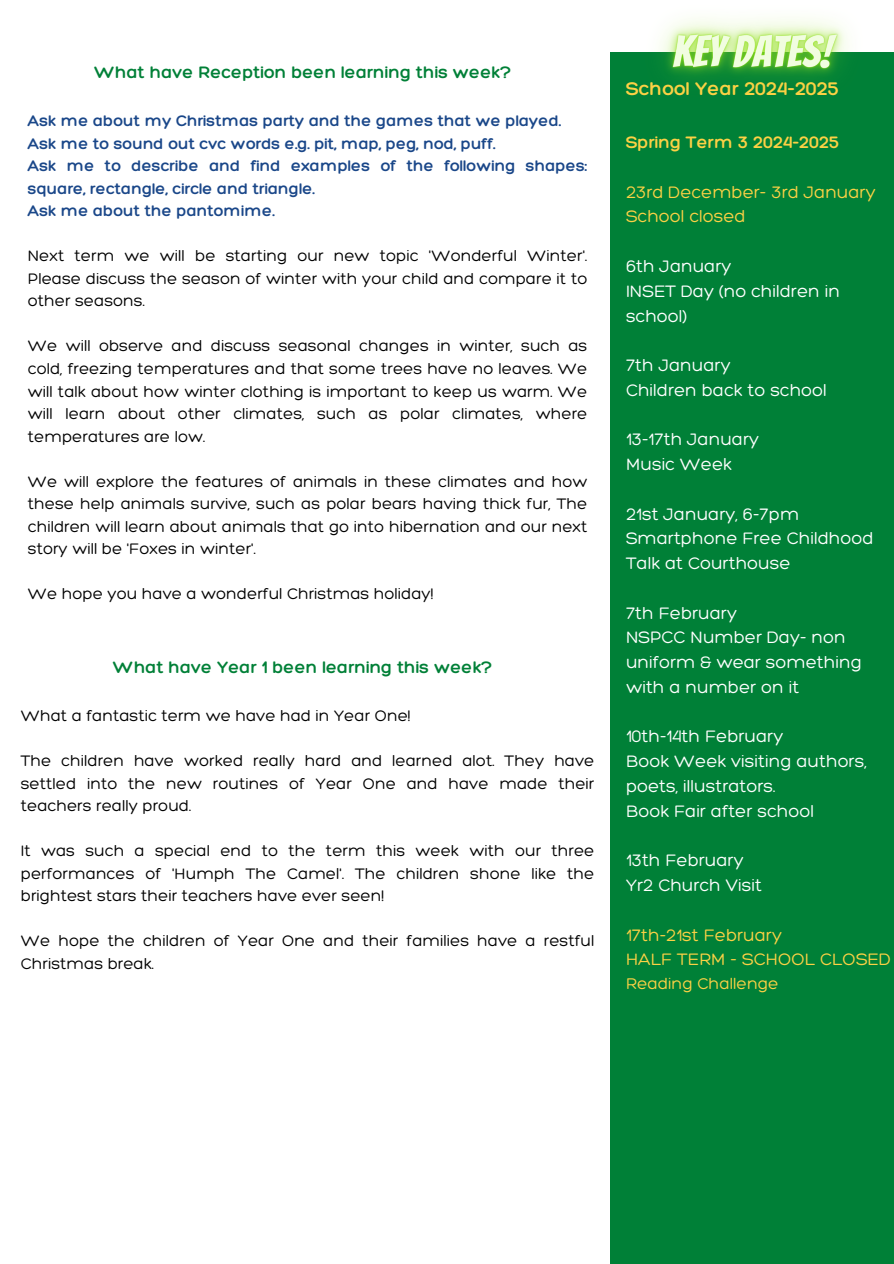
<style>
.page{position:relative;width:894px;height:1264px;background:#fff}
.page>*{position:absolute;margin:0;border:0;box-sizing:border-box;transform-origin:0 0}
.t1{font:300 19.8px "Hero";color:#fcd145}
.t2{font:300 18px/24.8px "Hero";color:#fff}
.t3{font:300 18px/24.8px "Hero";color:#fcd145}
.t4{font:300 18px "Hero";color:#008037}
.t5{font:300 18px "Hero";color:#fcd145}
.t6{font:300 16.8px "Hero";color:#fcd145}
.t7{font:300 16.5px/22.5px "Hero";color:#000;text-align:justify}
.t8{font:300 16.5px/22.5px "Hero";color:#1a4789}
</style>
<div class="page">
<div style="left:609px;top:52px;width:284px;height:1211px;background:#008037"></div>
<img style="left:659px;top:18px;width:189px;height:61px">
<h2 class="t4" style="left:94px;top:61px;width:418px">What have Reception been learning this week?</h2>
<p class="t8" style="left:28px;top:109px;width:534px">Ask me about my Christmas party and the games that we played.</p>
<p class="t8" style="left:28px;top:132px;width:469px">Ask me to sound out cvc words e.g. pit, map, peg, nod, puff.</p>
<p class="t8" style="left:28px;top:154px;width:561px">Ask me to describe and find examples of the following shapes: square, rectangle, circle and triangle.</p>
<p class="t8" style="left:28px;top:199px;width:248px">Ask me about the pantomime.</p>
<p class="t7" style="left:28px;top:244px;width:561px">Next term we will be starting our new topic 'Wonderful Winter'.<br>Please discuss the season of winter with your child and compare it to other seasons.</p>
<p class="t7" style="left:28px;top:334px;width:561px">We will observe and discuss seasonal changes in winter, such as cold, freezing temperatures and that some trees have no leaves. We will talk about how winter clothing is important to keep us warm. We will learn about other climates, such as polar climates, where temperatures are low.</p>
<p class="t7" style="left:28px;top:469px;width:561px">We will explore the features of animals in these climates and how these help animals survive, such as polar bears having thick fur, The children will learn about animals that go into hibernation and our next story will be 'Foxes in winter'.</p>
<p class="t7" style="left:28px;top:582px;width:407px">We hope you have a wonderful Christmas holiday!</p>
<h2 class="t4" style="left:113px;top:655px;width:381px">What have Year 1 been learning this week?</h2>
<h2 class="t7" style="left:21px;top:704px;width:391px">What a fantastic term we have had in Year One!</h2>
<h2 class="t7" style="left:21px;top:749px;width:575px">The children have worked really hard and learned alot. They have settled into the new routines of Year One and have made their teachers really proud.</h2>
<h2 class="t7" style="left:21px;top:839px;width:575px">It was such a special end to the term this week with our three performances of 'Humph The Camel'. The children shone like the brightest stars their teachers have ever seen!</h2>
<h2 class="t7" style="left:21px;top:929px;width:575px">We hope the children of Year One and their families have a restful<br>Christmas break.</h2>
<h2 class="t1" style="left:625px;top:76px;width:215px">School Year 2024-2025</h2>
<p class="t5" style="left:625px;top:131px;width:215px">Spring Term 3 2024-2025</p>
<p class="t3" style="left:625px;top:179px;width:251px">23rd December- 3rd January<br>School closed</p>
<p class="t2" style="left:625px;top:253px;width:215px">6th January<br>INSET Day (no children in school)</p>
<p class="t2" style="left:625px;top:352px;width:202px">7th January<br>Children back to school</p>
<p class="t2" style="left:625px;top:426px;width:135px">13-17th January<br>Music Week</p>
<h2 class="t2" style="left:625px;top:501px;width:249px">21st January, 6-7pm<br>Smartphone Free Childhood<br>Talk at Courthouse</h2>
<h2 class="t2" style="left:625px;top:600px;width:237px">7th February<br>NSPCC Number Day- non uniform &amp; wear something with a number on it</h2>
<h2 class="t2" style="left:625px;top:723px;width:242px">10th-14th February<br>Book Week visiting authors, poets, illustrators.<br>Book Fair after school</h2>
<h2 class="t2" style="left:625px;top:847px;width:137px">13th February<br>Yr2 Church Visit</h2>
<h2 class="t3" style="left:625px;top:921px;width:266px">17th-21st February<br>HALF TERM - SCHOOL CLOSED</h2>
<h2 class="t6" style="left:625px;top:973px;width:154px">Reading Challenge</h2>
</div>
